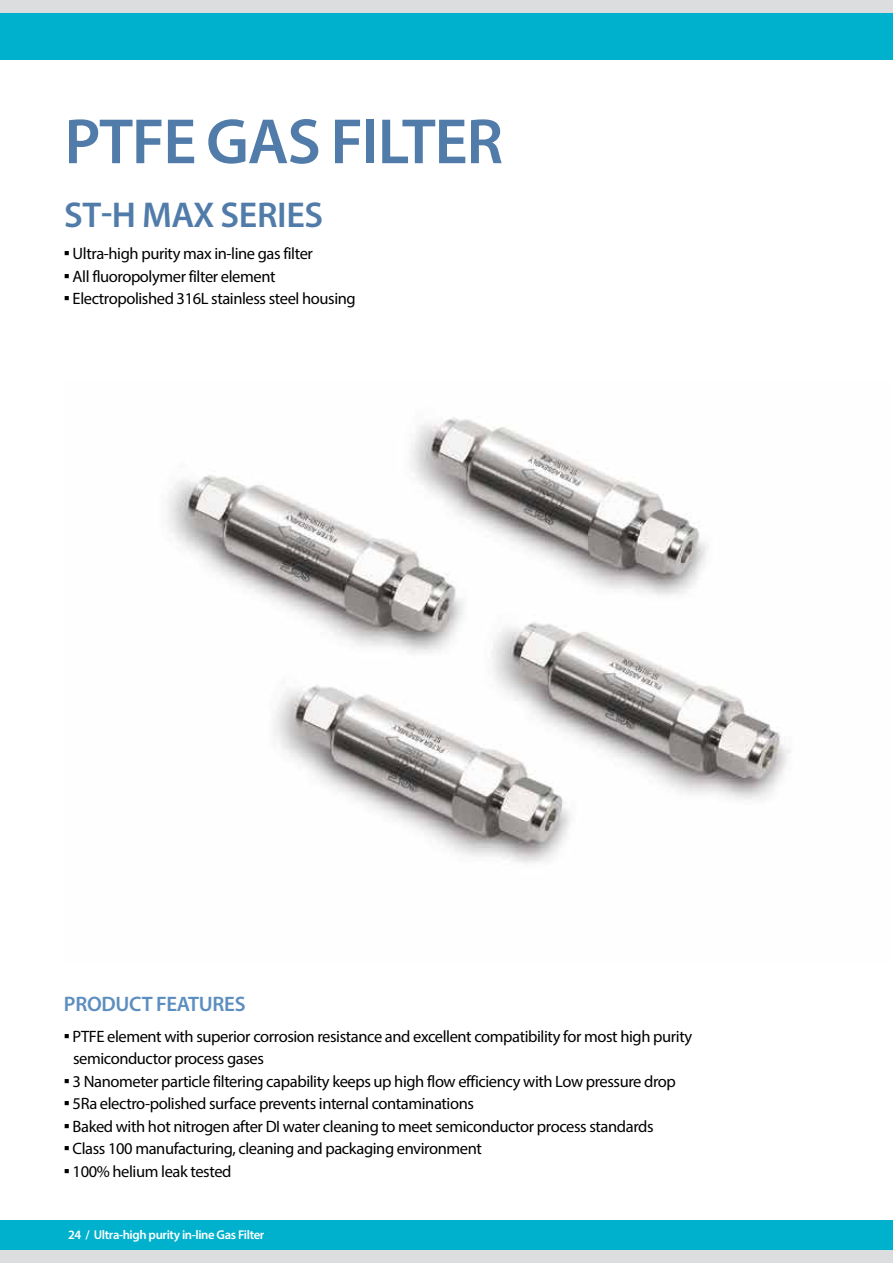
<style>
.page{position:relative;width:893px;height:1263px;background:#fff}
.page>*{position:absolute;margin:0;border:0;box-sizing:border-box;transform-origin:0 0}
.t1{font:600 64.5px "Myriad Pro";letter-spacing:-.02em;color:#517ca9}
.t2{font:600 36px "Myriad Pro";letter-spacing:-.01em;color:#517ca9}
.t3{font:600 21px "Myriad Pro";letter-spacing:-.015em;color:#5d8ec0}
.t4{font:16.5px/22.5px "Myriad Pro";letter-spacing:-.025em;color:#000}
.t5{font:600 12.75px "Myriad Pro";letter-spacing:-.03em;color:#fff}
.s1{font-family:"Dotum"}
</style>
<div class="page">
<div style="left:0;top:0;width:893px;height:21px;background:#dcddde"></div>
<div style="left:0;top:1250px;width:893px;height:13px;background:#dcddde"></div>
<div style="left:0;top:13px;width:893px;height:47px;background:#00b1cd"></div>
<div style="left:0;top:1220px;width:893px;height:30px;background:#00b1cd"></div>
<img style="left:167px;top:417px;width:624px;height:446px">
<h1 class="t1" style="left:64px;top:100px;width:440px">PTFE GAS FILTER</h1>
<h2 class="t2" style="left:64px;top:192px;width:261px">ST-H MAX SERIES</h2>
<p class="t4" style="left:64px;top:242px;width:251px"><span class="s1">▪</span> Ultra-high purity max in-line gas filter</p>
<p class="t4" style="left:64px;top:264px;width:213px"><span class="s1">▪</span> All fluoropolymer filter element</p>
<p class="t4" style="left:64px;top:287px;width:294px"><span class="s1">▪</span> Electropolished 316L stainless steel housing</p>
<p class="t3" style="left:64px;top:990px;width:183px">PRODUCT FEATURES</p>
<p class="t4" style="left:73px;top:1024px;width:621px;text-indent:-9px"><span class="s1">▪</span> PTFE element with superior corrosion resistance and excellent compatibility for most high purity semiconductor process gases</p>
<p class="t4" style="left:64px;top:1069px;width:614px"><span class="s1">▪</span> 3 Nanometer particle filtering capability keeps up high flow efficiency with Low pressure drop</p>
<p class="t4" style="left:64px;top:1092px;width:412px"><span class="s1">▪</span> 5Ra electro-polished surface prevents internal contaminations</p>
<p class="t4" style="left:64px;top:1114px;width:591px"><span class="s1">▪</span> Baked with hot nitrogen after DI water cleaning to meet semiconductor process standards</p>
<p class="t4" style="left:64px;top:1137px;width:420px"><span class="s1">▪</span> Class 100 manufacturing, cleaning and packaging environment</p>
<p class="t4" style="left:64px;top:1159px;width:169px"><span class="s1">▪</span> 100% helium leak tested</p>
<p class="t5" style="left:68px;top:1226px;width:198px">24 / Ultra-high purity in-line Gas Filter</p>
</div>
